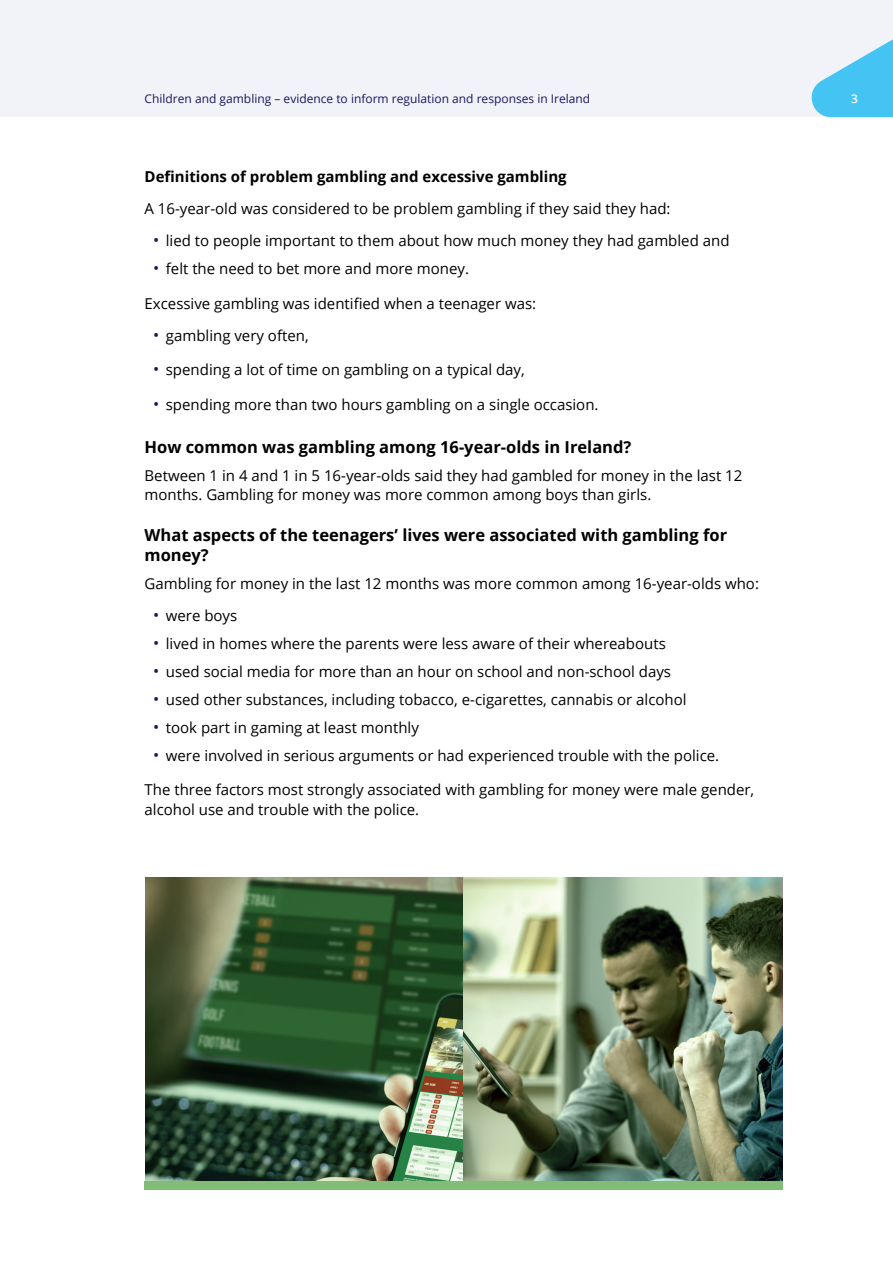
<style>
.page{position:relative;width:893px;height:1263px;background:#fff}
.page>*{position:absolute;margin:0;border:0;box-sizing:border-box;transform-origin:0 0}
.Level_1_heading{font:700 16.5px/19.5px "Open Sans";color:#000001}
.body{font:15px/19.5px "Open Sans";color:#000001}
.Level_3_Heading{font:700 15px "Open Sans";color:#000001}
.t1{font:12px "Open Sans";color:#1b1661}
.t2{font:600 12px "Open Sans";color:#fff}
.s1{font-size:16.5px;color:#1b1661}
</style>
<div class="page">
<div style="left:0;top:0;width:893px;height:117px;background:#f2f3f9"></div>
<svg style="left:811px;top:39px;width:82px;height:78px"></svg>
<img style="left:145px;top:877px;width:637px;height:304px">
<div style="left:145px;top:1181px;width:638px;height:8px;background:#82bc77"></div>
<p class="t1" style="left:145px;top:90px;width:447px">Children and gambling – evidence to inform regulation and responses in Ireland</p>
<p class="t2" style="left:851px;top:91px;width:8px">3</p>
<p class="Level_3_Heading" style="left:145px;top:166px;width:424px">Definitions of problem gambling and excessive gambling</p>
<p class="body" style="left:145px;top:198px;width:527px">A 16-year-old was considered to be problem gambling if they said they had:</p>
<p class="body" style="left:153px;top:230px;width:578px"><span class="s1">•</span> lied to people important to them about how much money they had gambled and</p>
<p class="body" style="left:153px;top:258px;width:317px"><span class="s1">•</span> felt the need to bet more and more money.</p>
<p class="body" style="left:145px;top:293px;width:393px">Excessive gambling was identified when a teenager was:</p>
<p class="body" style="left:153px;top:325px;width:157px"><span class="s1">•</span> gambling very often,</p>
<p class="body" style="left:153px;top:360px;width:373px"><span class="s1">•</span> spending a lot of time on gambling on a typical day,</p>
<p class="body" style="left:153px;top:394px;width:447px"><span class="s1">•</span> spending more than two hours gambling on a single occasion.</p>
<p class="Level_1_heading" style="left:145px;top:437px;width:488px">How common was gambling among 16-year-olds in Ireland?</p>
<p class="body" style="left:145px;top:465px;width:599px">Between 1 in 4 and 1 in 5 16-year-olds said they had gambled for money in the last 12 months. Gambling for money was more common among boys than girls.</p>
<p class="Level_1_heading" style="left:145px;top:525px;width:584px">What aspects of the teenagers’ lives were associated with gambling for money?</p>
<p class="body" style="left:145px;top:573px;width:616px">Gambling for money in the last 12 months was more common among 16-year-olds who:</p>
<p class="body" style="left:153px;top:605px;width:86px"><span class="s1">•</span> were boys</p>
<p class="body" style="left:153px;top:633px;width:514px"><span class="s1">•</span> lived in homes where the parents were less aware of their whereabouts</p>
<p class="body" style="left:153px;top:661px;width:519px"><span class="s1">•</span> used social media for more than an hour on school and non-school days</p>
<p class="body" style="left:153px;top:689px;width:535px"><span class="s1">•</span> used other substances, including tobacco, e-cigarettes, cannabis or alcohol</p>
<p class="body" style="left:153px;top:717px;width:267px"><span class="s1">•</span> took part in gaming at least monthly</p>
<p class="body" style="left:153px;top:745px;width:568px"><span class="s1">•</span> were involved in serious arguments or had experienced trouble with the police.</p>
<p class="body" style="left:145px;top:780px;width:611px">The three factors most strongly associated with gambling for money were male gender, alcohol use and trouble with the police.</p>
</div>
